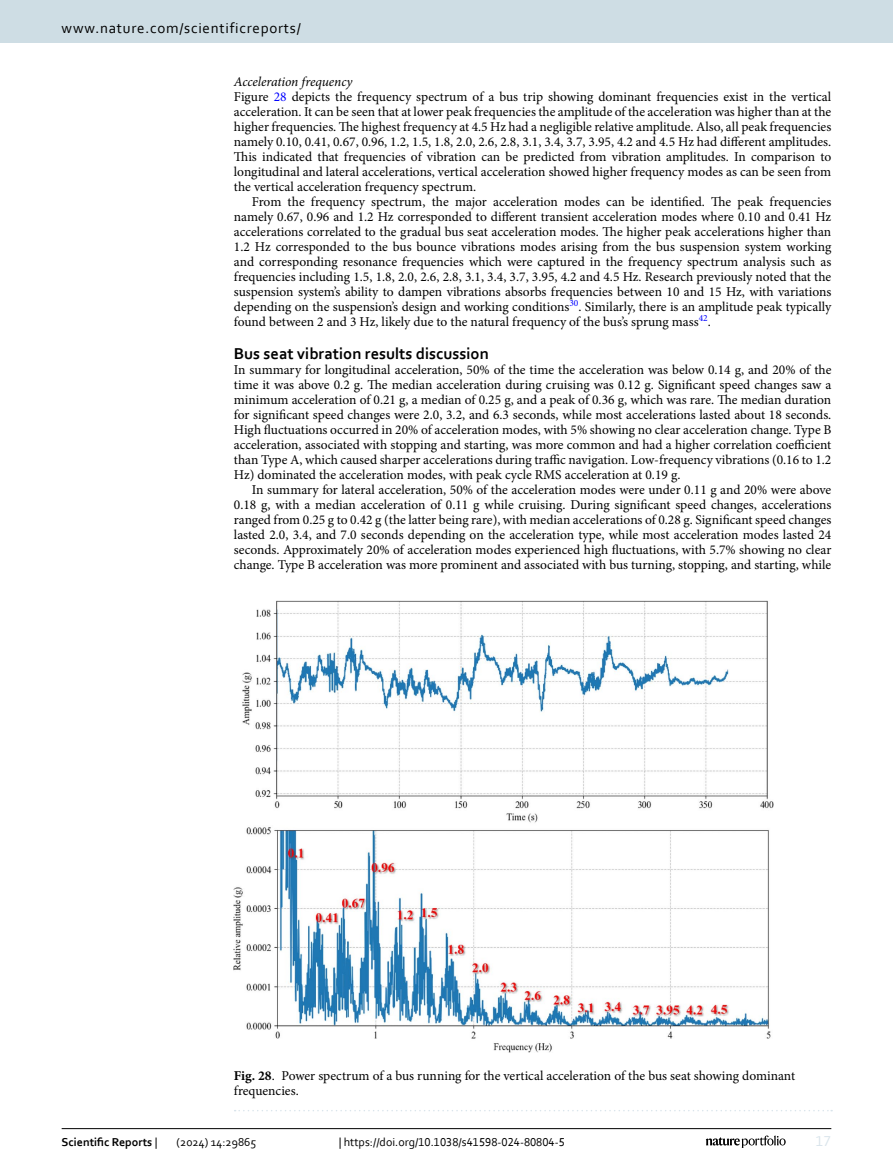
<style>
.page{position:relative;width:893px;height:1174px;background:#fff}
.page>*{position:absolute;margin:0;border:0;box-sizing:border-box;transform-origin:0 0}
.Head_1{font:700 16.5px "Corbel";color:#000}
.t1{font:15px "Corbel";letter-spacing:.05em;color:#000}
.t2{font:15px "Corbel";color:#d9e4eb}
.Body_Text_Indent{font:13.5px/15px "Minion Pro";letter-spacing:-.005em;color:#000;text-align:justify}
.Body_Text{font:13.5px/15px "Minion Pro";color:#000;text-align:justify}
.Figure_Caption{font:13.5px/15px "Minion Pro";color:#000}
.Head_3{font:italic 13.5px "Minion Pro";letter-spacing:-.005em;color:#000}
.t3{font:12px "Corbel";color:#000}
.t4{font:700 12px "Corbel";color:#000}
.s1{color:#00f}
.s2{font-weight:700}
.s3{font-weight:400}
</style>
<div class="page">
<img style="left:234px;top:600px;width:539px;height:452px">
<svg style="left:235px;top:1110px;width:597px;height:1px"></svg>
<hr style="left:62px;top:1128px;width:769px;height:1px;background:#000">
<svg style="left:706px;top:1135px;width:80px;height:12px"></svg>
<div style="left:0;top:0;width:893px;height:43px;background:#cedde4"></div>
<p class="t1" style="left:62px;top:18px;width:241px">www.nature.com/scientificreports/</p>
<p class="Head_3" style="left:234px;top:72px;width:120px">Acceleration frequency</p>
<p class="Body_Text" style="left:234px;top:89px;width:599px">Figure <span class="s1">28</span> depicts the frequency spectrum of a bus trip showing dominant frequencies exist in the vertical acceleration. It can be seen that at lower peak frequencies the amplitude of the acceleration was higher than at the higher frequencies. The highest frequency at 4.5 Hz had a negligible relative amplitude. Also, all peak frequencies namely 0.10, 0.41, 0.67, 0.96, 1.2, 1.5, 1.8, 2.0, 2.6, 2.8, 3.1, 3.4, 3.7, 3.95, 4.2 and 4.5 Hz had different amplitudes.<br>This indicated that frequencies of vibration can be predicted from vibration amplitudes. In comparison to longitudinal and lateral accelerations, vertical acceleration showed higher frequency modes as can be seen from the vertical acceleration frequency spectrum.</p>
<p class="Body_Text_Indent" style="left:234px;top:194px;width:599px;text-indent:18px">From the frequency spectrum, the major acceleration modes can be identified. The peak frequencies namely 0.67, 0.96 and 1.2 Hz corresponded to different transient acceleration modes where 0.10 and 0.41 Hz accelerations correlated to the gradual bus seat acceleration modes. The higher peak accelerations higher than 1.2 Hz corresponded to the bus bounce vibrations modes arising from the bus suspension system working and corresponding resonance frequencies which were captured in the frequency spectrum analysis such as frequencies including 1.5, 1.8, 2.0, 2.6, 2.8, 3.1, 3.4, 3.7, 3.95, 4.2 and 4.5 Hz. Research previously noted that the suspension system’s ability to dampen vibrations absorbs frequencies between 10 and 15 Hz, with variations depending on the suspension’s design and working conditions<sup>30</sup>. Similarly, there is an amplitude peak typically found between 2 and 3 Hz, likely due to the natural frequency of the bus’s sprung mass<sup>42</sup>.</p>
<p class="Head_1" style="left:234px;top:343px;width:257px">Bus seat vibration results discussion</p>
<p class="Body_Text" style="left:234px;top:362px;width:599px">In summary for longitudinal acceleration, 50% of the time the acceleration was below 0.14 g, and 20% of the time it was above 0.2 g. The median acceleration during cruising was 0.12 g. Significant speed changes saw a minimum acceleration of 0.21 g, a median of 0.25 g, and a peak of 0.36 g, which was rare. The median duration for significant speed changes were 2.0, 3.2, and 6.3 seconds, while most accelerations lasted about 18 seconds.<br>High fluctuations occurred in 20% of acceleration modes, with 5% showing no clear acceleration change. Type B acceleration, associated with stopping and starting, was more common and had a higher correlation coefficient than Type A, which caused sharper accelerations during traffic navigation. Low-frequency vibrations (0.16 to 1.2<br>Hz) dominated the acceleration modes, with peak cycle RMS acceleration at 0.19 g.</p>
<p class="Body_Text_Indent" style="left:234px;top:482px;width:599px;text-indent:18px">In summary for lateral acceleration, 50% of the acceleration modes were under 0.11 g and 20% were above 0.18 g, with a median acceleration of 0.11 g while cruising. During significant speed changes, accelerations ranged from 0.25 g to 0.42 g (the latter being rare), with median accelerations of 0.28 g. Significant speed changes lasted 2.0, 3.4, and 7.0 seconds depending on the acceleration type, while most acceleration modes lasted 24 seconds. Approximately 20% of acceleration modes experienced high fluctuations, with 5.7% showing no clear change. Type B acceleration was more prominent and associated with bus turning, stopping, and starting, while</p>
<p class="Figure_Caption" style="left:234px;top:1068px;width:563px"><span class="s2">Fig. 28</span>. Power spectrum of a bus running for the vertical acceleration of the bus seat showing dominant frequencies.</p>
<p class="t4" style="left:62px;top:1134px;width:97px">Scientific Reports <span class="s3">|</span></p>
<p class="t3" style="left:177px;top:1134px;width:81px">(2024) 14:29865</p>
<p class="t3" style="left:339px;top:1134px;width:228px">| https://doi.org/10.1038/s41598-024-80804-5</p>
<p class="t2" style="left:816px;top:1132px;width:17px">17</p>
</div>
